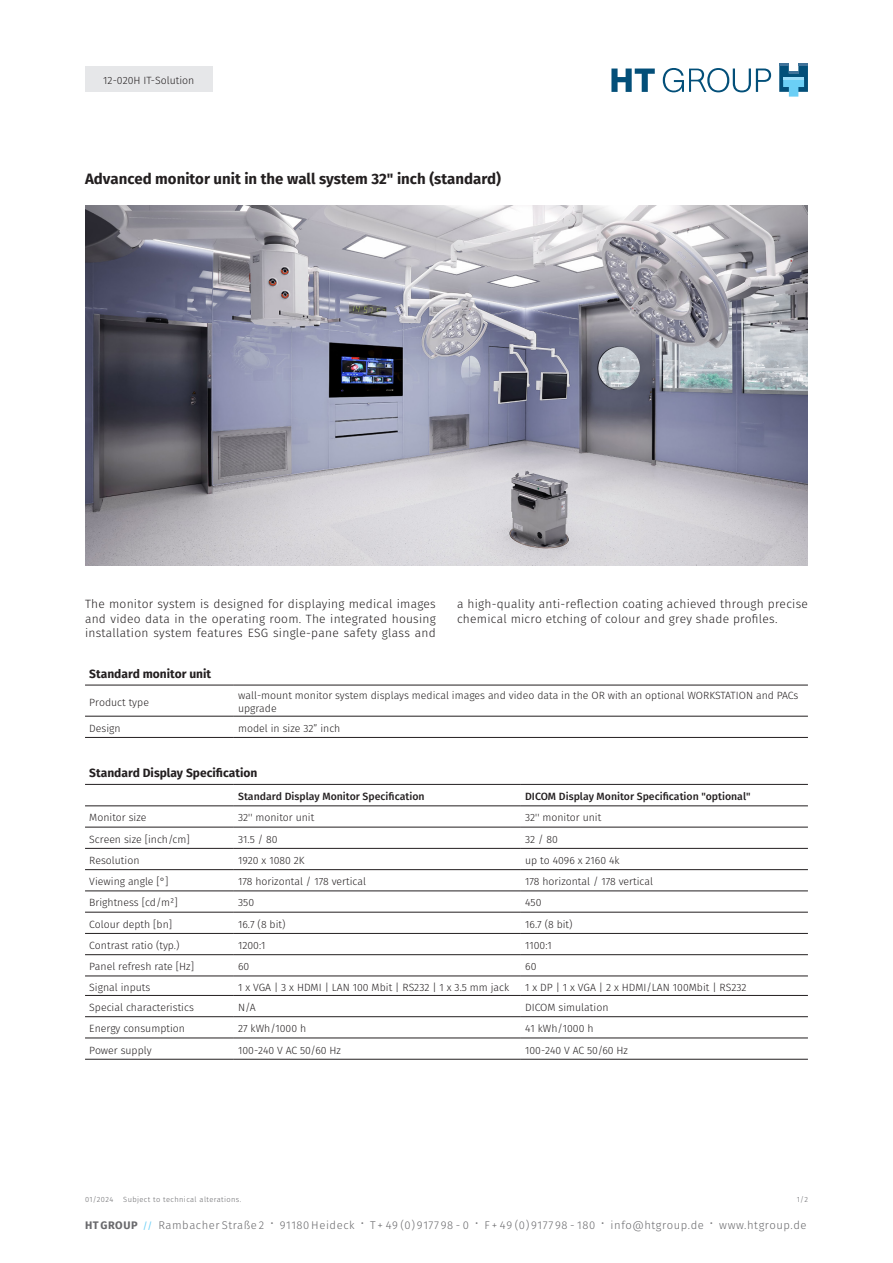
<style>
.page{position:relative;width:893px;height:1263px;background:#fff}
.page>*{position:absolute;margin:0;border:0;box-sizing:border-box;transform-origin:0 0}
.Überschrift_Datenblatt_schwarz{font:700 15px "Fira Sans";color:#231f20}
.Beschreibung_Datenblatt{font:300 12px/14.4px "Fira Sans";letter-spacing:.02em;color:#231f20;text-align:justify}
.Überschrift_Tabelle_schwarz{font:700 12px "Fira Sans";color:#231f20}
.t1{font:300 11.25px "Fira Sans";letter-spacing:.05em;color:#69696c}
.Tabellentext_schwarz{font:300 10.5px/12.6px "Fira Sans";color:#231f20}
.Tabellentext_schwarz-2{font:500 10.5px "Fira Sans";color:#231f20}
.Kategorie{font:300 10.5px "Fira Sans";color:#231f20}
.t2{font:300 7.5px "Fira Sans";letter-spacing:.05em;color:#69696c}
.s1{font-weight:700;font-size:10.95px}
.s2{font-weight:400;font-size:9.3px;color:#6bcff6}
</style>
<div class="page">
<svg style="left:779px;top:64px;width:29px;height:33px"></svg>
<hr style="left:783px;top:77px;width:21px;height:3px;background:#9cdcf8">
<svg style="left:611px;top:69px;width:44px;height:23px"></svg>
<svg style="left:663px;top:68px;width:108px;height:24px"></svg>
<img style="left:85px;top:206px;width:723px;height:359px">
<div style="left:85px;top:66px;width:128px;height:25px;background:#e6e7e9"></div>
<svg style="left:85px;top:715px;width:723px;height:22px"></svg>
<hr style="left:85px;top:716px;width:149px;height:1px;background:#231f20">
<hr style="left:85px;top:737px;width:149px;height:1px;background:#231f20">
<hr style="left:234px;top:716px;width:574px;height:1px;background:#231f20">
<hr style="left:234px;top:737px;width:574px;height:1px;background:#231f20">
<hr style="left:85px;top:685px;width:149px;height:1px;background:#231f20">
<hr style="left:234px;top:685px;width:574px;height:1px;background:#231f20">
<svg style="left:85px;top:806px;width:723px;height:253px"></svg>
<hr style="left:85px;top:827px;width:149px;height:1px;background:#231f20">
<hr style="left:85px;top:848px;width:149px;height:1px;background:#231f20">
<hr style="left:85px;top:869px;width:149px;height:1px;background:#231f20">
<hr style="left:85px;top:891px;width:149px;height:1px;background:#231f20">
<hr style="left:85px;top:912px;width:149px;height:1px;background:#231f20">
<hr style="left:85px;top:933px;width:149px;height:1px;background:#231f20">
<hr style="left:85px;top:954px;width:149px;height:1px;background:#231f20">
<hr style="left:85px;top:976px;width:149px;height:1px;background:#231f20">
<hr style="left:85px;top:995px;width:149px;height:1px;background:#231f20">
<hr style="left:85px;top:1016px;width:149px;height:1px;background:#231f20">
<hr style="left:85px;top:1038px;width:149px;height:1px;background:#231f20">
<hr style="left:85px;top:1059px;width:149px;height:1px;background:#231f20">
<hr style="left:85px;top:784px;width:149px;height:1px;background:#231f20">
<hr style="left:234px;top:784px;width:287px;height:1px;background:#231f20">
<hr style="left:521px;top:784px;width:287px;height:1px;background:#231f20">
<hr style="left:234px;top:1059px;width:287px;height:1px;background:#231f20">
<hr style="left:521px;top:1059px;width:287px;height:1px;background:#231f20">
<hr style="left:85px;top:805px;width:149px;height:1px;background:#231f20">
<hr style="left:234px;top:805px;width:287px;height:1px;background:#231f20">
<hr style="left:521px;top:805px;width:287px;height:1px;background:#231f20">
<hr style="left:234px;top:827px;width:287px;height:1px;background:#231f20">
<hr style="left:521px;top:827px;width:287px;height:1px;background:#231f20">
<hr style="left:234px;top:848px;width:287px;height:1px;background:#231f20">
<hr style="left:521px;top:848px;width:287px;height:1px;background:#231f20">
<hr style="left:234px;top:869px;width:287px;height:1px;background:#231f20">
<hr style="left:521px;top:869px;width:287px;height:1px;background:#231f20">
<hr style="left:234px;top:891px;width:287px;height:1px;background:#231f20">
<hr style="left:521px;top:891px;width:287px;height:1px;background:#231f20">
<hr style="left:234px;top:912px;width:287px;height:1px;background:#231f20">
<hr style="left:521px;top:912px;width:287px;height:1px;background:#231f20">
<hr style="left:234px;top:933px;width:287px;height:1px;background:#231f20">
<hr style="left:521px;top:933px;width:287px;height:1px;background:#231f20">
<hr style="left:234px;top:954px;width:287px;height:1px;background:#231f20">
<hr style="left:521px;top:954px;width:287px;height:1px;background:#231f20">
<hr style="left:234px;top:976px;width:287px;height:1px;background:#231f20">
<hr style="left:521px;top:976px;width:287px;height:1px;background:#231f20">
<hr style="left:234px;top:995px;width:287px;height:1px;background:#231f20">
<hr style="left:521px;top:995px;width:287px;height:1px;background:#231f20">
<hr style="left:234px;top:1016px;width:287px;height:1px;background:#231f20">
<hr style="left:521px;top:1016px;width:287px;height:1px;background:#231f20">
<hr style="left:234px;top:1038px;width:287px;height:1px;background:#231f20">
<hr style="left:521px;top:1038px;width:287px;height:1px;background:#231f20">
<p class="Kategorie" style="left:103px;top:72px;width:93px">12-020H IT-Solution</p>
<p class="Überschrift_Datenblatt_schwarz" style="left:85px;top:166px;width:418px">Advanced monitor unit in the wall system 32" inch (standard)</p>
<p class="Beschreibung_Datenblatt" style="left:85px;top:597px;width:352px">The monitor system is designed for displaying medical images and video data in the operating room. The integrated housing installation system features ESG single-pane safety glass and</p>
<p class="Beschreibung_Datenblatt" style="left:457px;top:597px;width:352px">a high-quality anti-reflection coating achieved through precise chemical micro etching of colour and grey shade profiles.</p>
<p class="Überschrift_Tabelle_schwarz" style="left:89px;top:664px;width:123px">Standard monitor unit</p>
<p class="Tabellentext_schwarz" style="left:89px;top:696px;width:61px">Product type</p>
<p class="Tabellentext_schwarz" style="left:238px;top:689px;width:562px">wall-mount monitor system displays medical images and video data in the OR with an optional WORKSTATION and PACs upgrade</p>
<p class="Tabellentext_schwarz" style="left:89px;top:722px;width:33px">Design</p>
<p class="Tabellentext_schwarz" style="left:238px;top:722px;width:104px">model in size 32” inch</p>
<p class="Überschrift_Tabelle_schwarz" style="left:89px;top:763px;width:170px">Standard Display Specification</p>
<p class="Tabellentext_schwarz-2" style="left:238px;top:788px;width:188px">Standard Display Monitor Specification</p>
<p class="Tabellentext_schwarz-2" style="left:525px;top:788px;width:227px">DICOM Display Monitor Specification "optional"</p>
<p class="Tabellentext_schwarz" style="left:89px;top:811px;width:59px">Monitor size</p>
<p class="Tabellentext_schwarz" style="left:238px;top:811px;width:78px">32'' monitor unit</p>
<p class="Tabellentext_schwarz" style="left:525px;top:811px;width:78px">32'' monitor unit</p>
<p class="Tabellentext_schwarz" style="left:89px;top:833px;width:102px">Screen size [inch/cm]</p>
<p class="Tabellentext_schwarz" style="left:238px;top:833px;width:41px">31.5 / 80</p>
<p class="Tabellentext_schwarz" style="left:525px;top:833px;width:34px">32 / 80</p>
<p class="Tabellentext_schwarz" style="left:89px;top:854px;width:52px">Resolution</p>
<p class="Tabellentext_schwarz" style="left:238px;top:854px;width:68px">1920 x 1080 2K</p>
<p class="Tabellentext_schwarz" style="left:525px;top:854px;width:96px">up to 4096 x 2160 4k</p>
<p class="Tabellentext_schwarz" style="left:89px;top:875px;width:81px">Viewing angle [°]</p>
<p class="Tabellentext_schwarz" style="left:238px;top:875px;width:129px">178 horizontal / 178 vertical</p>
<p class="Tabellentext_schwarz" style="left:525px;top:875px;width:129px">178 horizontal / 178 vertical</p>
<p class="Tabellentext_schwarz" style="left:89px;top:896px;width:90px">Brightness [cd/m²]</p>
<p class="Tabellentext_schwarz" style="left:238px;top:896px;width:17px">350</p>
<p class="Tabellentext_schwarz" style="left:525px;top:896px;width:18px">450</p>
<p class="Tabellentext_schwarz" style="left:89px;top:918px;width:84px">Colour depth [bn]</p>
<p class="Tabellentext_schwarz" style="left:238px;top:918px;width:49px">16.7 (8 bit)</p>
<p class="Tabellentext_schwarz" style="left:525px;top:918px;width:49px">16.7 (8 bit)</p>
<p class="Tabellentext_schwarz" style="left:89px;top:939px;width:92px">Contrast ratio (typ.)</p>
<p class="Tabellentext_schwarz" style="left:238px;top:939px;width:29px">1200:1</p>
<p class="Tabellentext_schwarz" style="left:525px;top:939px;width:28px">1100:1</p>
<p class="Tabellentext_schwarz" style="left:89px;top:960px;width:106px">Panel refresh rate [Hz]</p>
<p class="Tabellentext_schwarz" style="left:238px;top:960px;width:13px">60</p>
<p class="Tabellentext_schwarz" style="left:525px;top:960px;width:13px">60</p>
<p class="Tabellentext_schwarz" style="left:89px;top:980px;width:63px">Signal inputs</p>
<p class="Tabellentext_schwarz" style="left:238px;top:980px;width:273px">1 x VGA | 3 x HDMI | LAN 100 Mbit | RS232 | 1 x 3.5 mm jack</p>
<p class="Tabellentext_schwarz" style="left:525px;top:980px;width:223px">1 x DP | 1 x VGA | 2 x HDMI/LAN 100Mbit | RS232</p>
<p class="Tabellentext_schwarz" style="left:89px;top:1001px;width:106px">Special characteristics</p>
<p class="Tabellentext_schwarz" style="left:238px;top:1001px;width:19px">N/A</p>
<p class="Tabellentext_schwarz" style="left:525px;top:1001px;width:85px">DICOM simulation</p>
<p class="Tabellentext_schwarz" style="left:89px;top:1022px;width:97px">Energy consumption</p>
<p class="Tabellentext_schwarz" style="left:238px;top:1022px;width:70px">27 kWh/1000 h</p>
<p class="Tabellentext_schwarz" style="left:525px;top:1022px;width:70px">41 kWh/1000 h</p>
<p class="Tabellentext_schwarz" style="left:89px;top:1043px;width:64px">Power supply</p>
<p class="Tabellentext_schwarz" style="left:238px;top:1043px;width:104px">100-240 V AC 50/60 Hz</p>
<p class="Tabellentext_schwarz" style="left:525px;top:1043px;width:104px">100-240 V AC 50/60 Hz</p>
<p class="t2" style="left:85px;top:1194px;width:30px">01/2024</p>
<p class="t2" style="left:123px;top:1194px;width:120px">Subject to technical alterations.</p>
<p class="t2" style="left:797px;top:1194px;width:13px">1/2</p>
<p class="t1" style="left:85px;top:1217px;width:723px"><span class="s1">HT GROUP</span> <span class="s2">//</span> Rambacher Straße 2 • 91180 Heideck • T + 49 (0) 9177 98 - 0 • F + 49 (0) 9177 98 - 180 • info@htgroup.de • www.htgroup.de</p>
</div>
